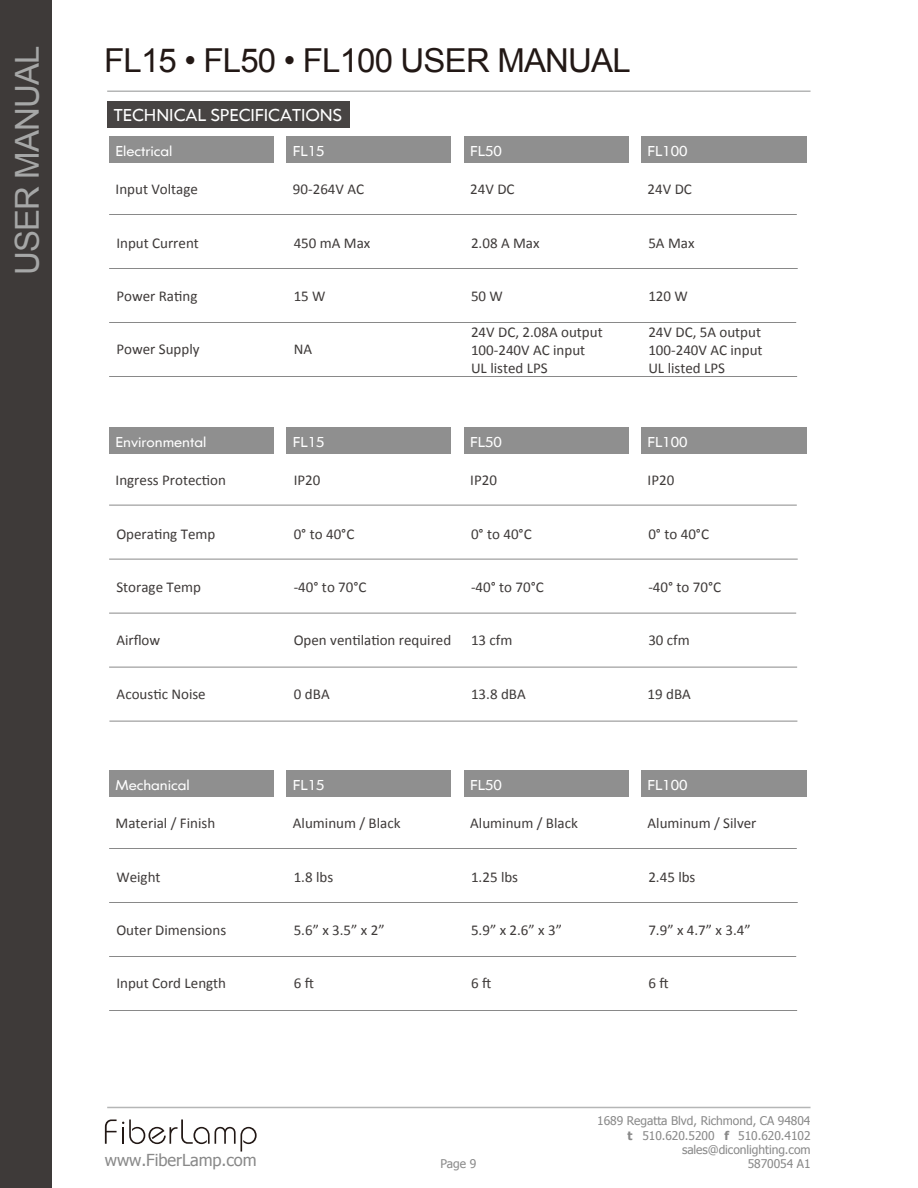
<style>
.page{position:relative;width:918px;height:1188px;background:#fff}
.page>*{position:absolute;margin:0;border:0;box-sizing:border-box;transform-origin:0 0}
.t1{font:33px "Arial";letter-spacing:-.025em;color:#221815}
.t2{font:33px "Arial";letter-spacing:-.025em;color:#a6a7a7}
.t3{font:17.1px "IKEA Sans";color:#fff;scale:1.05 1}
.t4{font:16.5px "Tahoma";letter-spacing:-.005em;color:#898989}
.t5{font:15px/18px "Calibri";color:#3e3a39}
.t6{font:14.25px "IKEA Sans";color:#fff;scale:1.05 1}
.t7{font:12px/14.4px "Tahoma";letter-spacing:-.005em;color:#898989}
.s1{font-weight:700}
</style>
<div class="page">
<svg style="left:105px;top:1119px;width:152px;height:33px"></svg>
<hr style="left:107px;top:90px;width:704px;height:2px;background:#b5b6b6">
<hr style="left:107px;top:1107px;width:704px;height:1px;background:#b5b6b6">
<div style="left:0;top:0;width:52px;height:1188px;background:#3e3a39"></div>
<div style="left:107px;top:101px;width:243px;height:27px;background:#474443"></div>
<div style="left:109px;top:136px;width:165px;height:27px;background:#898989"></div>
<div style="left:286px;top:136px;width:165px;height:27px;background:#898989"></div>
<div style="left:464px;top:136px;width:165px;height:27px;background:#898989"></div>
<div style="left:641px;top:136px;width:165px;height:27px;background:#898989"></div>
<hr style="left:109px;top:214px;width:688px;height:1px;background:#898989">
<hr style="left:109px;top:268px;width:689px;height:1px;background:#898989">
<hr style="left:109px;top:322px;width:687px;height:1px;background:#898989">
<hr style="left:109px;top:376px;width:688px;height:1px;background:#898989">
<div style="left:109px;top:427px;width:165px;height:27px;background:#898989"></div>
<div style="left:286px;top:427px;width:165px;height:27px;background:#898989"></div>
<div style="left:464px;top:427px;width:165px;height:27px;background:#898989"></div>
<div style="left:641px;top:427px;width:165px;height:27px;background:#898989"></div>
<hr style="left:109px;top:505px;width:688px;height:1px;background:#898989">
<hr style="left:109px;top:559px;width:689px;height:1px;background:#898989">
<hr style="left:109px;top:613px;width:687px;height:1px;background:#898989">
<hr style="left:109px;top:667px;width:688px;height:1px;background:#898989">
<hr style="left:109px;top:721px;width:688px;height:1px;background:#898989">
<div style="left:109px;top:770px;width:165px;height:27px;background:#898989"></div>
<div style="left:286px;top:770px;width:165px;height:27px;background:#898989"></div>
<div style="left:464px;top:770px;width:165px;height:27px;background:#898989"></div>
<div style="left:641px;top:770px;width:165px;height:27px;background:#898989"></div>
<hr style="left:109px;top:848px;width:688px;height:1px;background:#898989">
<hr style="left:109px;top:902px;width:689px;height:1px;background:#898989">
<hr style="left:109px;top:956px;width:687px;height:1px;background:#898989">
<hr style="left:109px;top:1010px;width:688px;height:1px;background:#898989">
<h1 class="t2" style="left:5px;top:275px;width:232px;rotate:-90deg">USER MANUAL</h1>
<h1 class="t1" style="left:104px;top:39px;width:528px">FL15 • FL50 • FL100 USER MANUAL</h1>
<p class="t3" style="left:114px;top:102px;width:219px">TECHNICAL SPECIFICATIONS</p>
<p class="t6" style="left:116px;top:140px;width:56px">Electrical</p>
<p class="t6" style="left:293px;top:140px;width:32px">FL15</p>
<p class="t6" style="left:470px;top:140px;width:32px">FL50</p>
<p class="t6" style="left:648px;top:140px;width:40px">FL100</p>
<p class="t5" style="left:116px;top:179px;width:84px">Input Voltage</p>
<p class="t5" style="left:293px;top:179px;width:73px">90-264V AC</p>
<p class="t5" style="left:470px;top:179px;width:46px">24V DC</p>
<p class="t5" style="left:648px;top:179px;width:46px">24V DC</p>
<p class="t5" style="left:116px;top:233px;width:84px">Input Current</p>
<p class="t5" style="left:294px;top:233px;width:78px">450 mA Max</p>
<p class="t5" style="left:471px;top:233px;width:70px">2.08 A Max</p>
<p class="t5" style="left:648px;top:233px;width:48px">5A Max</p>
<p class="t5" style="left:116px;top:286px;width:83px">Power Rating</p>
<p class="t5" style="left:294px;top:286px;width:33px">15 W</p>
<p class="t5" style="left:471px;top:286px;width:33px">50 W</p>
<p class="t5" style="left:648px;top:286px;width:41px">120 W</p>
<p class="t5" style="left:116px;top:339px;width:85px">Power Supply</p>
<p class="t5" style="left:294px;top:339px;width:20px">NA</p>
<p class="t5" style="left:471px;top:322px;width:133px">24V DC, 2.08A output<br>100-240V AC input<br>UL listed LPS</p>
<p class="t5" style="left:648px;top:322px;width:116px;text-align:justify">24V DC, 5A output 100-240V AC input UL listed LPS</p>
<p class="t6" style="left:116px;top:431px;width:88px">Environmental</p>
<p class="t6" style="left:293px;top:431px;width:32px">FL15</p>
<p class="t6" style="left:470px;top:431px;width:32px">FL50</p>
<p class="t6" style="left:648px;top:431px;width:40px">FL100</p>
<p class="t5" style="left:116px;top:470px;width:112px">Ingress Protection</p>
<p class="t5" style="left:294px;top:470px;width:28px">IP20</p>
<p class="t5" style="left:470px;top:470px;width:28px">IP20</p>
<p class="t5" style="left:648px;top:470px;width:28px">IP20</p>
<p class="t5" style="left:116px;top:524px;width:101px">Operating Temp</p>
<p class="t5" style="left:294px;top:524px;width:62px">0° to 40°C</p>
<p class="t5" style="left:471px;top:524px;width:62px">0° to 40°C</p>
<p class="t5" style="left:648px;top:524px;width:62px">0° to 40°C</p>
<p class="t5" style="left:116px;top:577px;width:86px">Storage Temp</p>
<p class="t5" style="left:294px;top:577px;width:74px">-40° to 70°C</p>
<p class="t5" style="left:471px;top:577px;width:74px">-40° to 70°C</p>
<p class="t5" style="left:471px;top:630px;width:43px">13 cfm</p>
<p class="t5" style="left:116px;top:630px;width:45px">Airflow</p>
<p class="t5" style="left:294px;top:630px;width:159px">Open ventilation required</p>
<p class="t5" style="left:648px;top:577px;width:74px">-40° to 70°C</p>
<p class="t5" style="left:648px;top:630px;width:43px">30 cfm</p>
<p class="t5" style="left:117px;top:684px;width:91px">Acoustic Noise</p>
<p class="t5" style="left:294px;top:684px;width:37px">0 dBA</p>
<p class="t5" style="left:471px;top:684px;width:56px">13.8 dBA</p>
<p class="t5" style="left:648px;top:684px;width:45px">19 dBA</p>
<p class="t6" style="left:116px;top:774px;width:72px">Mechanical</p>
<p class="t6" style="left:293px;top:774px;width:32px">FL15</p>
<p class="t6" style="left:470px;top:774px;width:32px">FL50</p>
<p class="t6" style="left:648px;top:774px;width:40px">FL100</p>
<p class="t5" style="left:116px;top:813px;width:101px">Material / Finish</p>
<p class="t5" style="left:293px;top:813px;width:109px">Aluminum / Black</p>
<p class="t5" style="left:470px;top:813px;width:109px">Aluminum / Black</p>
<p class="t5" style="left:648px;top:813px;width:110px">Aluminum / Silver</p>
<p class="t5" style="left:116px;top:867px;width:46px">Weight</p>
<p class="t5" style="left:294px;top:867px;width:41px">1.8 lbs</p>
<p class="t5" style="left:471px;top:867px;width:49px">1.25 lbs</p>
<p class="t5" style="left:648px;top:867px;width:49px">2.45 lbs</p>
<p class="t5" style="left:116px;top:920px;width:111px">Outer Dimensions</p>
<p class="t5" style="left:294px;top:920px;width:92px">5.6” x 3.5” x 2”</p>
<p class="t5" style="left:471px;top:920px;width:92px">5.9” x 2.6” x 3”</p>
<p class="t5" style="left:648px;top:920px;width:104px">7.9” x 4.7” x 3.4”</p>
<p class="t5" style="left:116px;top:973px;width:111px">Input Cord Length</p>
<p class="t5" style="left:294px;top:973px;width:22px">6 ft</p>
<p class="t5" style="left:471px;top:973px;width:22px">6 ft</p>
<p class="t5" style="left:648px;top:973px;width:22px">6 ft</p>
<p class="t4" style="left:105px;top:1149px;width:153px">www.FiberLamp.com</p>
<p class="t7" style="left:440px;top:1156px;width:37px">Page 9</p>
<p class="t7" style="left:628px;top:1113px;width:184px;text-indent:-30px">1689 Regatta Blvd, Richmond, CA 94804 <span class="s1">t</span> 510.620.5200</p>
<p class="t7" style="left:724px;top:1127px;width:88px"><span class="s1">f</span> 510.620.4102</p>
<p class="t7" style="left:748px;top:1156px;width:64px">5870054 A1</p>
<p class="t7" style="left:682px;top:1142px;width:130px">sales@diconlighting.com</p>
</div>
